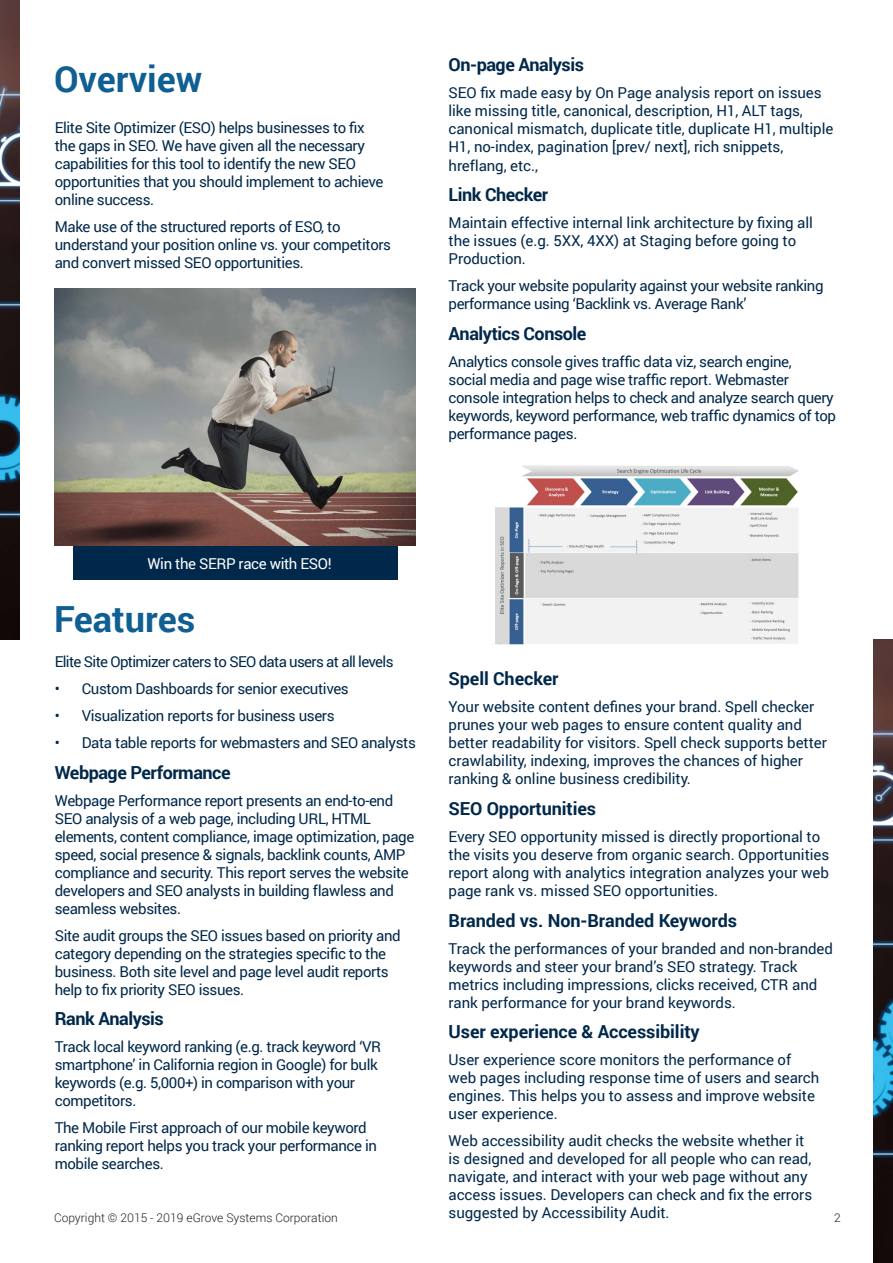
<style>
.page{position:relative;width:893px;height:1263px;background:#fff}
.page>*{position:absolute;margin:0;border:0;box-sizing:border-box;transform-origin:0 0}
.t1{font:700 36px "Roboto";color:#105f92}
.t2{font:700 18px "Roboto";letter-spacing:-.005em;color:#00284a}
.t3{font:700 18px "Roboto";letter-spacing:-.025em;color:#00284a}
.t4{font:15px/18px "Roboto";letter-spacing:-.025em;color:#00284a}
.t5{font:15px/18px "Roboto";letter-spacing:-.005em;color:#00284a}
.t6{font:15px "Roboto";letter-spacing:-.045em;color:#00284a}
.t7{font:15px "Roboto";letter-spacing:-.025em;color:#fff}
.t8{font:300 12px "Roboto";color:#231f20}
</style>
<div class="page">
<img style="left:0;top:0;width:20px;height:639px">
<img style="left:873px;top:639px;width:20px;height:624px">
<div style="left:73px;top:534px;width:324px;height:45px;background:#00284a"></div>
<img style="left:55px;top:289px;width:361px;height:257px">
<img style="left:492px;top:465px;width:307px;height:180px">
<p class="t1" style="left:54px;top:54px;width:150px">Overview</p>
<p class="t4" style="left:55px;top:118px;width:330px">Elite Site Optimizer (ESO) helps businesses to fix the gaps in SEO. We have given all the necessary capabilities for this tool to identify the new SEO opportunities that you should implement to achieve online success.</p>
<p class="t4" style="left:55px;top:217px;width:338px">Make use of the structured reports of ESO, to understand your position online vs. your competitors and convert missed SEO opportunities.</p>
<p class="t7" style="left:147px;top:553px;width:186px">Win the SERP race with ESO!</p>
<p class="t1" style="left:54px;top:594px;width:143px">Features</p>
<p class="t3" style="left:449px;top:52px;width:137px">On-page Analysis</p>
<p class="t5" style="left:449px;top:84px;width:386px">SEO fix made easy by On Page analysis report on issues like missing title, canonical, description, H1, ALT tags, canonical mismatch, duplicate title, duplicate H1, multiple H1, no-index, pagination [prev/ next], rich snippets, hreflang, etc.,</p>
<p class="t3" style="left:449px;top:182px;width:101px">Link Checker</p>
<p class="t5" style="left:449px;top:213px;width:366px">Maintain effective internal link architecture by fixing all the issues (e.g. 5XX, 4XX) at Staging before going to<br>Production.</p>
<p class="t4" style="left:449px;top:276px;width:377px">Track your website popularity against your website ranking performance using ‘Backlink vs. Average Rank’</p>
<p class="t3" style="left:449px;top:321px;width:139px">Analytics Console</p>
<p class="t4" style="left:449px;top:352px;width:389px">Analytics console gives traffic data viz, search engine,<br>social media and page wise traffic report. Webmaster console integration helps to check and analyze search query keywords, keyword performance, web traffic dynamics of top performance pages.</p>
<p class="t6" style="left:55px;top:651px;width:340px">Elite Site Optimizer caters to SEO data users at all levels</p>
<p class="t4" style="left:55px;top:679px;width:296px">• Custom Dashboards for senior executives</p>
<p class="t4" style="left:55px;top:706px;width:281px">• Visualization reports for business users</p>
<p class="t4" style="left:55px;top:733px;width:363px">• Data table reports for webmasters and SEO analysts</p>
<p class="t3" style="left:55px;top:760px;width:177px">Webpage Performance</p>
<p class="t4" style="left:55px;top:791px;width:361px">Webpage Performance report presents an end-to-end SEO analysis of a web page, including URL, HTML elements, content compliance, image optimization, page speed, social presence &amp; signals, backlink counts, AMP compliance and security. This report serves the website developers and SEO analysts in building flawless and seamless websites.</p>
<p class="t4" style="left:55px;top:926px;width:347px">Site audit groups the SEO issues based on priority and category depending on the strategies specific to the business. Both site level and page level audit reports help to fix priority SEO issues.</p>
<p class="t3" style="left:55px;top:1006px;width:111px">Rank Analysis</p>
<p class="t4" style="left:55px;top:1037px;width:328px">Track local keyword ranking (e.g. track keyword ‘VR smartphone’ in California region in Google) for bulk keywords (e.g. 5,000+) in comparison with your competitors.</p>
<p class="t4" style="left:55px;top:1118px;width:324px">The Mobile First approach of our mobile keyword ranking report helps you track your performance in mobile searches.</p>
<p class="t2" style="left:449px;top:666px;width:111px">Spell Checker</p>
<p class="t5" style="left:449px;top:697px;width:380px">Your website content defines your brand. Spell checker prunes your web pages to ensure content quality and better readability for visitors. Spell check supports better crawlability, indexing, improves the chances of higher ranking &amp; online business credibility.</p>
<p class="t2" style="left:449px;top:796px;width:149px">SEO Opportunities</p>
<p class="t5" style="left:449px;top:827px;width:382px">Every SEO opportunity missed is directly proportional to the visits you deserve from organic search. Opportunities report along with analytics integration analyzes your web page rank vs. missed SEO opportunities.</p>
<p class="t2" style="left:449px;top:907px;width:290px">Branded vs. Non-Branded Keywords</p>
<p class="t5" style="left:449px;top:939px;width:386px">Track the performances of your branded and non-branded keywords and steer your brand’s SEO strategy. Track metrics including impressions, clicks received, CTR and rank performance for your brand keywords.</p>
<p class="t2" style="left:449px;top:1019px;width:253px">User experience &amp; Accessibility</p>
<p class="t5" style="left:449px;top:1050px;width:372px">User experience score monitors the performance of web pages including response time of users and search engines. This helps you to assess and improve website user experience.</p>
<p class="t5" style="left:449px;top:1131px;width:365px">Web accessibility audit checks the website whether it is designed and developed for all people who can read, navigate, and interact with your web page without any access issues. Developers can check and fix the errors suggested by Accessibility Audit.</p>
<p class="t8" style="left:54px;top:1209px;width:285px">Copyright © 2015 - 2019 eGrove Systems Corporation</p>
<p class="t8" style="left:834px;top:1209px;width:8px">2</p>
</div>
